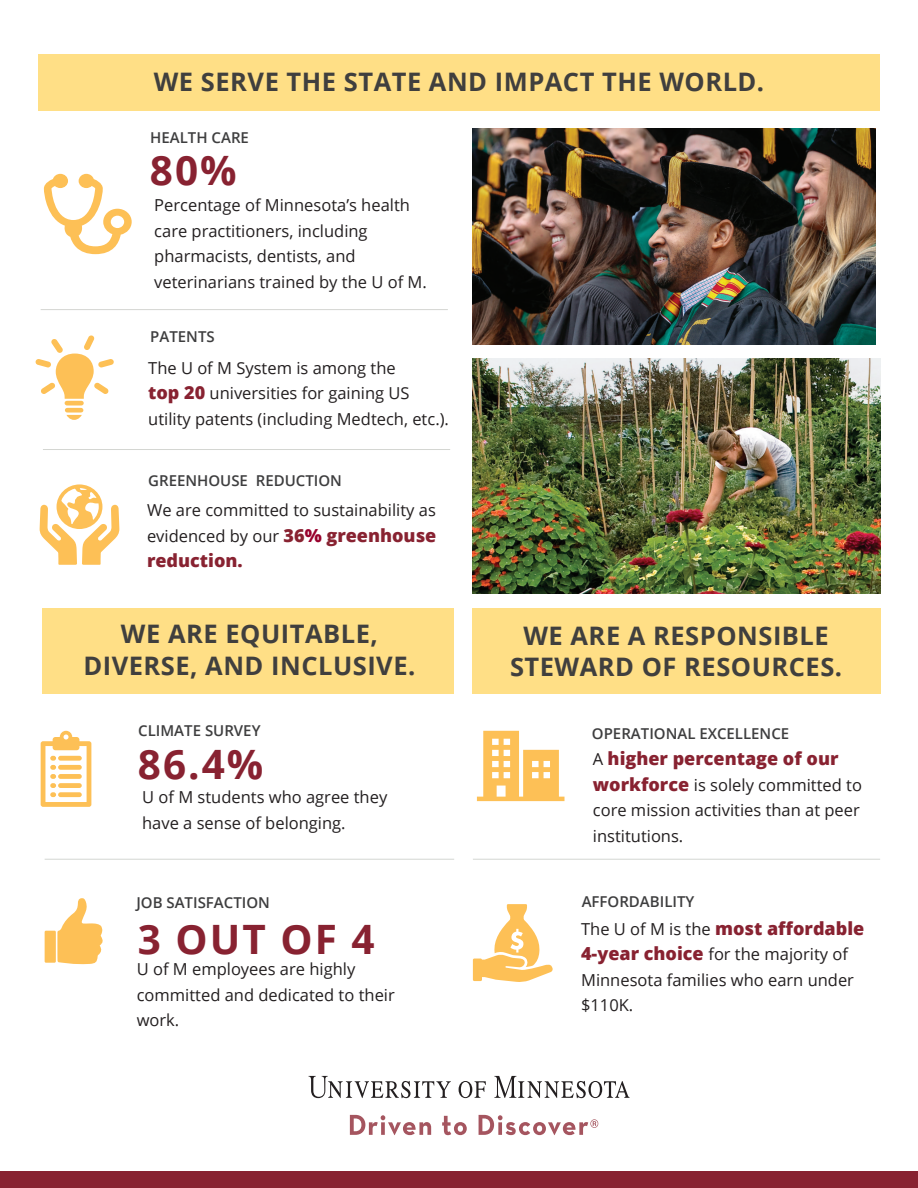
<style>
.page{position:relative;width:918px;height:1188px;background:#fff}
.page>*{position:absolute;margin:0;border:0;box-sizing:border-box;transform-origin:0 0}
.t1{font:700 40.5px "Open Sans";letter-spacing:.05em;color:#882231}
.t2{font:700 25.5px/31.5px "Open Sans";letter-spacing:.02em;color:#403f3e;text-align:center}
.t3{font:800 18px "Open Sans";color:#882231}
.t4{font:16.5px/25.5px "Open Sans";color:#231f20}
.t5{font:600 15px "Open Sans";color:#3e3e3f}
.s1{font-weight:800;font-size:18px;color:#882231}
.s2{font-weight:800;font-size:18px;color:#98012d}
.s3{font-weight:400;font-size:16.5px;color:#231f20}
</style>
<div class="page">
<svg style="left:477px;top:731px;width:88px;height:70px"></svg>
<svg style="left:473px;top:904px;width:80px;height:78px"></svg>
<svg style="left:41px;top:731px;width:50px;height:76px"></svg>
<div style="left:38px;top:54px;width:842px;height:57px;background:#ffdf86"></div>
<hr style="left:41px;top:309px;width:407px;height:1px;background:#d4d6d2">
<hr style="left:43px;top:449px;width:407px;height:1px;background:#d4d6d2">
<img style="left:472px;top:128px;width:404px;height:217px">
<div style="left:42px;top:608px;width:412px;height:86px;background:#ffdf86"></div>
<svg style="left:39px;top:484px;width:81px;height:81px"></svg>
<div style="left:472px;top:608px;width:408px;height:86px;background:#ffdf86"></div>
<svg style="left:44px;top:174px;width:88px;height:80px"></svg>
<svg style="left:57px;top:898px;width:46px;height:67px"></svg>
<div style="left:45px;top:931px;width:11px;height:32px;background:#fdc056"></div>
<img style="left:472px;top:359px;width:408px;height:235px">
<hr style="left:45px;top:859px;width:409px;height:1px;background:#d4d6d2">
<hr style="left:473px;top:859px;width:407px;height:1px;background:#d4d6d2">
<svg style="left:35px;top:335px;width:79px;height:85px"></svg>
<svg style="left:494px;top:1076px;width:136px;height:22px"></svg>
<svg style="left:459px;top:1081px;width:27px;height:17px"></svg>
<svg style="left:309px;top:1076px;width:142px;height:22px"></svg>
<svg style="left:350px;top:1115px;width:81px;height:20px"></svg>
<svg style="left:442px;top:1116px;width:25px;height:19px"></svg>
<svg style="left:479px;top:1115px;width:119px;height:20px"></svg>
<div style="left:0;top:1172px;width:918px;height:16px;background:#882231"></div>
<h2 class="t2" style="left:154px;top:66px;width:612px">WE SERVE THE STATE AND IMPACT THE WORLD.</h2>
<p class="t5" style="left:150px;top:127px;width:100px">HEALTH CARE</p>
<h1 class="t1" style="left:150px;top:142px;width:88px">80%</h1>
<p class="t4" style="left:154px;top:192px;width:274px">Percentage of Minnesota’s health care practitioners, including pharmacists, dentists, and veterinarians trained by the U of M.</p>
<p class="t5" style="left:150px;top:327px;width:66px">PATENTS</p>
<p class="t4" style="left:148px;top:355px;width:302px">The U of M System is among the<br><span class="s1">top 20</span> universities for gaining US utility patents (including Medtech, etc.).</p>
<p class="t5" style="left:148px;top:470px;width:195px">GREENHOUSE REDUCTION</p>
<p class="t4" style="left:147px;top:497px;width:291px">We are committed to sustainability as evidenced by our <span class="s1">36</span><span class="s2">%</span> <span class="s1">greenhouse</span></p>
<p class="t3" style="left:147px;top:547px;width:97px">reduction.</p>
<h2 class="t2" style="left:83px;top:618px;width:334px">WE ARE EQUITABLE,<br>DIVERSE, AND INCLUSIVE.</h2>
<h2 class="t2" style="left:510px;top:619px;width:334px">WE ARE A RESPONSIBLE<br>STEWARD OF RESOURCES.</h2>
<p class="t5" style="left:138px;top:721px;width:124px">CLIMATE SURVEY</p>
<h1 class="t1" style="left:138px;top:735px;width:127px">86.4%</h1>
<p class="t4" style="left:142px;top:784px;width:247px">U of M students who agree they have a sense of belonging.</p>
<p class="t5" style="left:136px;top:892px;width:135px">JOB SATISFACTION</p>
<h1 class="t1" style="left:138px;top:911px;width:238px">3 OUT OF 4</h1>
<p class="t4" style="left:137px;top:956px;width:260px">U of M employees are highly committed and dedicated to their work.</p>
<p class="t5" style="left:592px;top:723px;width:199px">OPERATIONAL EXCELLENCE</p>
<p class="t3" style="left:593px;top:745px;width:247px"><span class="s3">A</span> higher percentage of our</p>
<p class="t4" style="left:593px;top:771px;width:271px"><span class="s1">workforce</span> is solely committed to core mission activities than at peer institutions.</p>
<p class="t5" style="left:582px;top:891px;width:114px">AFFORDABILITY</p>
<p class="t3" style="left:581px;top:914px;width:285px"><span class="s3">The U of M is the</span> most affordable</p>
<p class="t4" style="left:581px;top:941px;width:274px"><span class="s1">4-year choice</span> for the majority of<br>Minnesota families who earn under $110K.</p>
</div>
